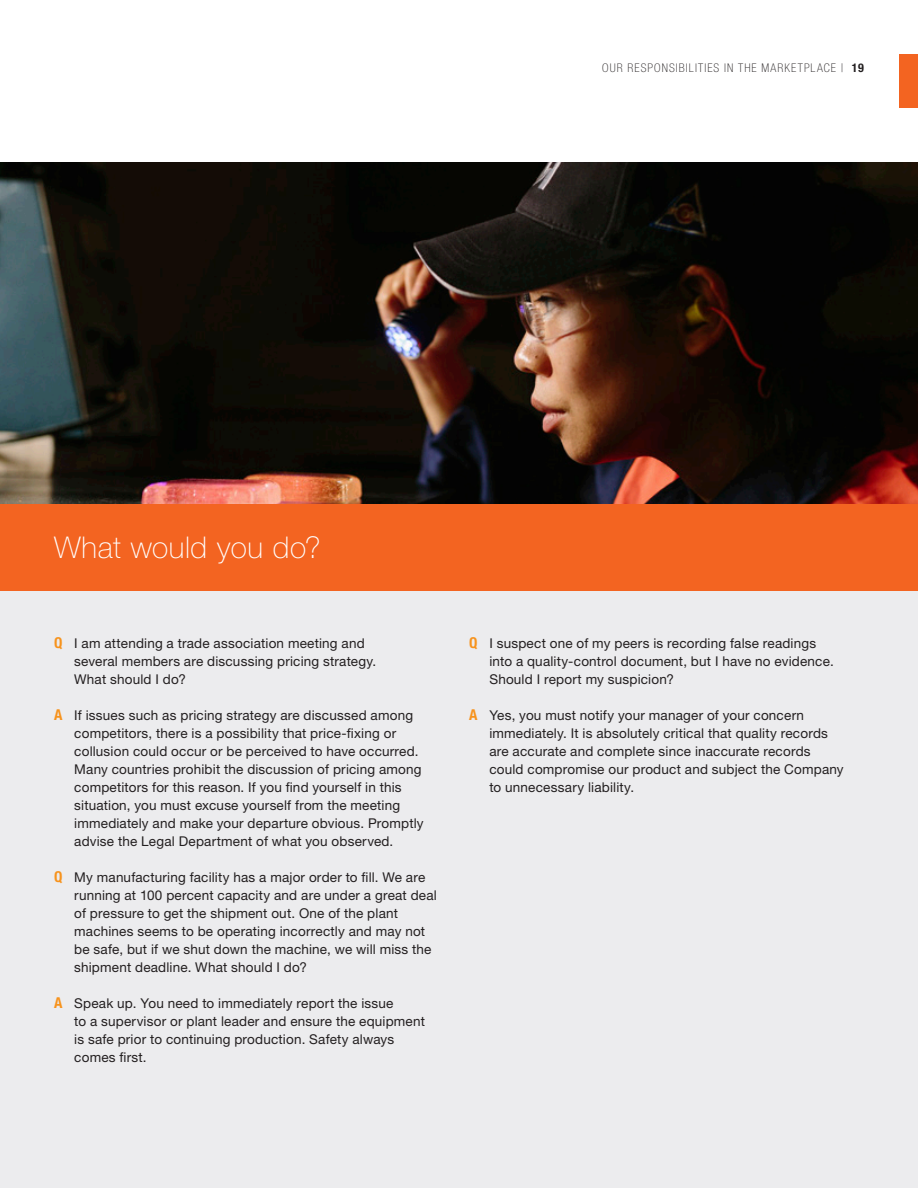
<style>
.page{position:relative;width:918px;height:1188px;background:#fff}
.page>*{position:absolute;margin:0;border:0;box-sizing:border-box;transform-origin:0 0}
.What_Would_You_Do__W{font:100 30px "Helvetica Neue LT Std";letter-spacing:.02em;color:#fff}
.Body_Copy{font:13.5px/18px "Helvetica Neue LT Std";letter-spacing:.015em;color:#231f20}
.t1{font:100 condensed 12px "Helvetica Neue LT Std";letter-spacing:.09em;color:#231f20}
.s1{font-weight:700}
.s2{font-weight:700;font-stretch:condensed;font-size:15px;color:#f7931d}
</style>
<div class="page">
<div style="left:899px;top:54px;width:19px;height:54px;background:#f36421"></div>
<div style="left:0;top:591px;width:918px;height:597px;background:#ececee"></div>
<img style="left:0;top:162px;width:918px;height:342px">
<div style="left:0;top:504px;width:918px;height:87px;background:#f36421"></div>
<p class="t1" style="left:602px;top:61px;width:263px">OUR RESPONSIBILITIES IN THE MARKETPLACE | <span class="s1">19</span></p>
<p class="What_Would_You_Do__W" style="left:54px;top:530px;width:268px">What would you do?</p>
<p class="Body_Copy" style="left:74px;top:634px;width:304px;text-indent:-20px"><span class="s2">Q</span> I am attending a trade association meeting and several members are discussing pricing strategy.<br>What should I do?</p>
<p class="Body_Copy" style="left:74px;top:706px;width:351px;text-indent:-20px"><span class="s2">A</span> If issues such as pricing strategy are discussed among competitors, there is a possibility that price-fixing or collusion could occur or be perceived to have occurred.<br>Many countries prohibit the discussion of pricing among competitors for this reason. If you find yourself in this situation, you must excuse yourself from the meeting immediately and make your departure obvious. Promptly advise the Legal Department of what you observed.</p>
<p class="Body_Copy" style="left:74px;top:868px;width:364px;text-indent:-20px"><span class="s2">Q</span> My manufacturing facility has a major order to fill. We are running at 100 percent capacity and are under a great deal of pressure to get the shipment out. One of the plant machines seems to be operating incorrectly and may not be safe, but if we shut down the machine, we will miss the shipment deadline. What should I do?</p>
<p class="Body_Copy" style="left:74px;top:994px;width:352px;text-indent:-20px"><span class="s2">A</span> Speak up. You need to immediately report the issue<br>to a supervisor or plant leader and ensure the equipment is safe prior to continuing production. Safety always comes first.</p>
<p class="Body_Copy" style="left:489px;top:634px;width:346px;text-indent:-20px"><span class="s2">Q</span> I suspect one of my peers is recording false readings into a quality-control document, but I have no evidence.<br>Should I report my suspicion?</p>
<p class="Body_Copy" style="left:489px;top:706px;width:356px;text-indent:-20px"><span class="s2">A</span> Yes, you must notify your manager of your concern immediately. It is absolutely critical that quality records are accurate and complete since inaccurate records could compromise our product and subject the Company to unnecessary liability.</p>
</div>
